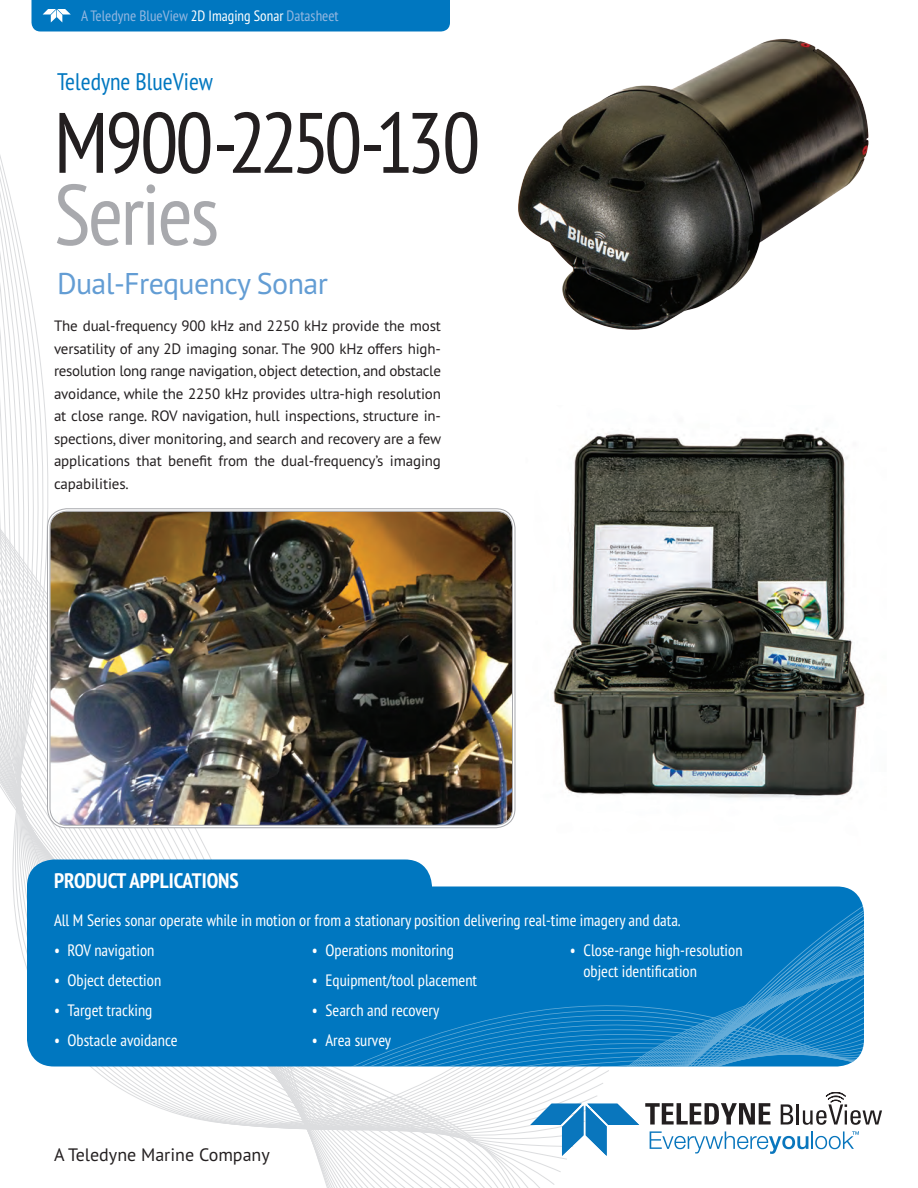
<style>
.page{position:relative;width:918px;height:1188px;background:#fff}
.page>*{position:absolute;margin:0;border:0;box-sizing:border-box;transform-origin:0 0}
.t1{font:condensed 85.5px "PT Sans Pro";letter-spacing:-.055em;color:#231f20}
.t2{font:condensed 85.5px "PT Sans Pro";letter-spacing:-.03em;color:#a8a9ad}
.t3{font:30px "PT Sans Pro";letter-spacing:-.02em;color:#639dd4}
.t4{font:condensed 24px "PT Sans Pro";color:#0077c0}
.t5{font:700 condensed 21px "PT Sans Pro";color:#fff}
.t6{font:18px "PT Sans Pro";color:#231f20}
.t7{font:condensed 16.5px/21px "PT Sans Pro";color:#fff}
.t8{font:15px/22.5px "PT Sans Pro";letter-spacing:-.01em;color:#231f20;text-align:justify}
.t9{font:condensed 15px "PT Sans Pro";color:#94b7e0}
.s1{color:#fff}
</style>
<div class="page">
<svg style="left:0;top:287px;width:470px;height:901px"></svg>
<div style="left:32px;top:0;width:418px;height:32px;background:#0077c0"></div>
<svg style="left:650px;top:1131px;width:209px;height:23px"></svg>
<svg style="left:530px;top:1104px;width:109px;height:52px"></svg>
<svg style="left:645px;top:1103px;width:126px;height:22px"></svg>
<svg style="left:781px;top:1104px;width:12px;height:21px"></svg>
<hr style="left:797px;top:1104px;width:2px;height:21px;background:#231f20">
<svg style="left:803px;top:1092px;width:79px;height:33px"></svg>
<div style="left:432px;top:846px;width:486px;height:162px;background:#fff"></div>
<div style="left:27px;top:860px;width:405px;height:175px;background:#0077c0;border-radius:27px"></div>
<div style="left:27px;top:886px;width:837px;height:180px;background:#0077c0;border-radius:27px"></div>
<svg style="left:353px;top:886px;width:511px;height:180px"></svg>
<img style="left:450px;top:39px;width:419px;height:321px">
<img style="left:552px;top:428px;width:313px;height:370px">
<img style="left:49px;top:510px;width:465px;height:316px">
<div style="left:50px;top:511px;width:463px;height:315px;border:1px solid #a8a9ad;border-radius:17px"></div>
<p class="t9" style="left:81px;top:6px;width:259px">A Teledyne BlueView <span class="s1">2D Imaging Sonar</span> Datasheet</p>
<h3 class="t4" style="left:57px;top:66px;width:158px">Teledyne BlueView</h3>
<h1 class="t1" style="left:54px;top:87px;width:428px">M900-2250-130</h1>
<h1 class="t2" style="left:54px;top:159px;width:167px">Series</h1>
<h2 class="t3" style="left:57px;top:264px;width:272px">Dual-Frequency Sonar</h2>
<p class="t8" style="left:54px;top:314px;width:389px">The dual-frequency 900 kHz and 2250 kHz provide the most versatility of any 2D imaging sonar. The 900 kHz offers high&shy;resolution long range navigation, object detection, and obstacle avoidance, while the 2250 kHz provides ultra-high resolution at close range. ROV navigation, hull inspections, structure in&shy;spections, diver monitoring, and search and recovery are a few applications that benefit from the dual-frequency’s imaging capabilities.</p>
<h3 class="t5" style="left:54px;top:866px;width:186px">PRODUCT APPLICATIONS</h3>
<p class="t7" style="left:54px;top:909px;width:628px">All M Series sonar operate while in motion or from a stationary position delivering real-time imagery and data.</p>
<p class="t7" style="left:54px;top:939px;width:102px">• ROV navigation</p>
<p class="t7" style="left:54px;top:969px;width:109px">• Object detection</p>
<p class="t7" style="left:54px;top:999px;width:100px">• Target tracking</p>
<p class="t7" style="left:54px;top:1029px;width:125px">• Obstacle avoidance</p>
<p class="t7" style="left:583px;top:939px;width:161px;text-indent:-13px">• Close-range high-resolution object identification</p>
<p class="t7" style="left:312px;top:939px;width:143px">• Operations monitoring</p>
<p class="t7" style="left:312px;top:969px;width:167px">• Equipment/tool placement</p>
<p class="t7" style="left:312px;top:999px;width:129px">• Search and recovery</p>
<p class="t7" style="left:312px;top:1029px;width:81px">• Area survey</p>
<p class="t6" style="left:54px;top:1143px;width:217px">A Teledyne Marine Company</p>
</div>
